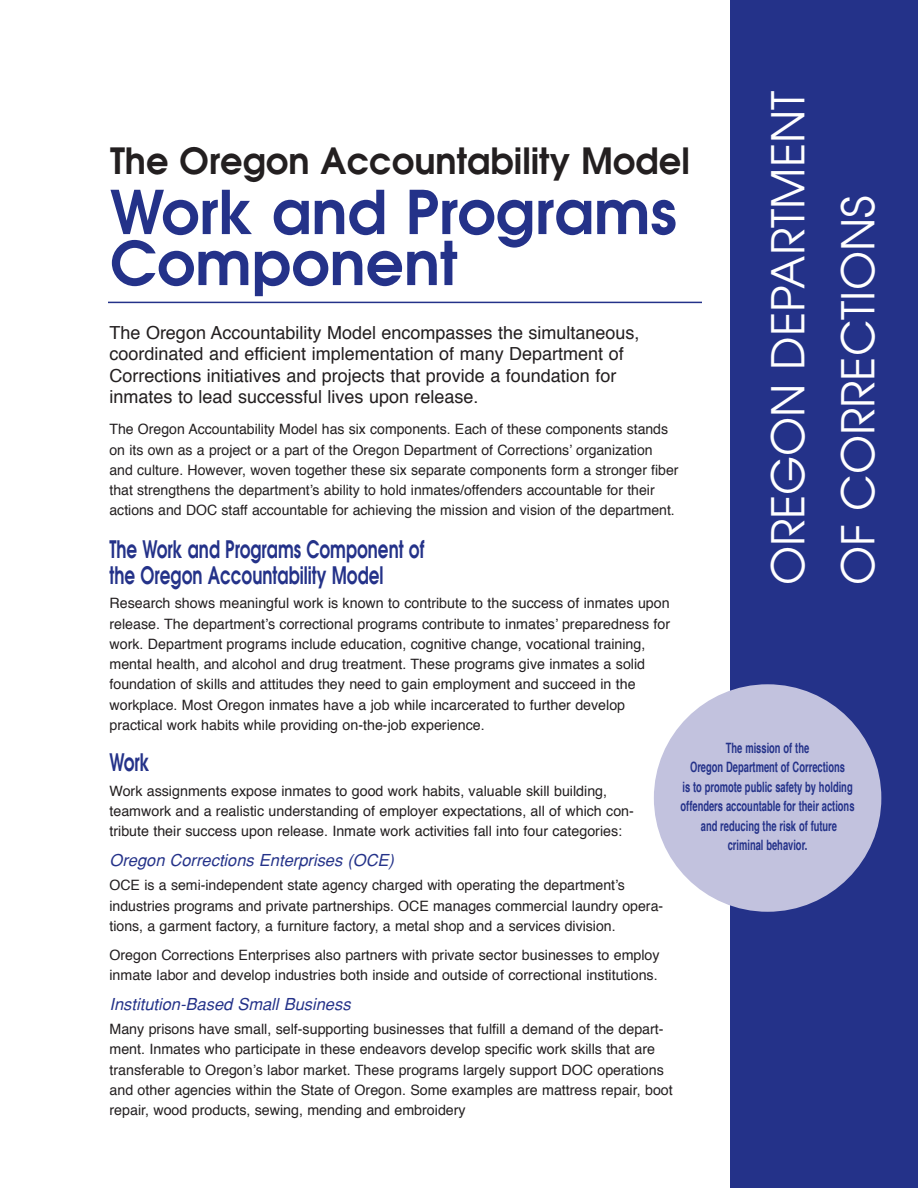
<style>
.page{position:relative;width:918px;height:1188px;background:#fff}
.page>*{position:absolute;margin:0;border:0;box-sizing:border-box;transform-origin:0 0}
.t1{font:600 60px/51px "Avant Garde";color:#243289}
.t2{font:45px/70.2px "Avant Garde";color:#fff}
.t3{font:600 36px "Avant Garde";color:#231f20}
.t4{font:600 24px/25.5px "Avant Garde";color:#243289;scale:.7 1}
.t5{font:18px/21.6px "Helvetica";color:#231f20}
.t6{font:italic 16.5px "Helvetica";color:#243289}
.t7{font:14.25px/20.2px "Helvetica";color:#231f20}
.t8{font:700 condensed 14.25px/19.5px "Helvetica";color:#243289;text-align:center;scale:.8 1}
</style>
<div class="page">
<div style="left:731px;top:0;width:187px;height:1188px;background:#243289"></div>
<div style="left:654px;top:684px;width:227px;height:228px;background:#c2c2de;border-radius:50%"></div>
<hr style="left:108px;top:302px;width:594px;height:1px;background:#243289">
<h2 class="t2" style="left:757px;top:585px;width:496px;rotate:-90deg">OREGON DEPARTMENT<br>OF CORRECTIONS</h2>
<h3 class="t3" style="left:110px;top:148px;width:581px">The Oregon Accountability Model</h3>
<h1 class="t1" style="left:110px;top:192px;width:568px">Work and Programs<br>Component</h1>
<p class="t5" style="left:110px;top:323px;width:532px">The Oregon Accountability Model encompasses the simultaneous, coordinated and efficient implementation of many Department of Corrections initiatives and projects that provide a foundation for inmates to lead successful lives upon release.</p>
<p class="t7" style="left:110px;top:420px;width:571px">The Oregon Accountability Model has six components. Each of these components stands on its own as a project or a part of the Oregon Department of Corrections’ organization and culture. However, woven together these six separate components form a stronger fiber that strengthens the department’s ability to hold inmates/offenders accountable for their actions and DOC staff accountable for achieving the mission and vision of the department.</p>
<h3 class="t4" style="left:110px;top:539px;width:451px">The Work and Programs Component of the Oregon Accountability Model</h3>
<p class="t7" style="left:110px;top:594px;width:562px">Research shows meaningful work is known to contribute to the success of inmates upon release. The department’s correctional programs contribute to inmates’ preparedness for work. Department programs include education, cognitive change, vocational training, mental health, and alcohol and drug treatment. These programs give inmates a solid foundation of skills and attitudes they need to gain employment and succeed in the workplace. Most Oregon inmates have a job while incarcerated to further develop practical work habits while providing on-the-job experience.</p>
<h3 class="t4" style="left:110px;top:752px;width:59px">Work</h3>
<p class="t7" style="left:110px;top:782px;width:526px">Work assignments expose inmates to good work habits, valuable skill building, teamwork and a realistic understanding of employer expectations, all of which con&shy;tribute their success upon release. Inmate work activities fall into four categories:</p>
<p class="t6" style="left:110px;top:854px;width:286px">Oregon Corrections Enterprises (OCE)</p>
<p class="t7" style="left:110px;top:876px;width:555px">OCE is a semi-independent state agency charged with operating the department’s industries programs and private partnerships. OCE manages commercial laundry opera&shy;tions, a garment factory, a furniture factory, a metal shop and a services division.</p>
<p class="t7" style="left:110px;top:946px;width:552px">Oregon Corrections Enterprises also partners with private sector businesses to employ inmate labor and develop industries both inside and outside of correctional institutions.</p>
<p class="t6" style="left:110px;top:998px;width:243px">Institution-Based Small Business</p>
<p class="t7" style="left:110px;top:1020px;width:565px">Many prisons have small, self-supporting businesses that fulfill a demand of the depart&shy;ment. Inmates who participate in these endeavors develop specific work skills that are transferable to Oregon’s labor market. These programs largely support DOC operations and other agencies within the State of Oregon. Some examples are mattress repair, boot repair, wood products, sewing, mending and embroidery</p>
<p class="t8" style="left:681px;top:739px;width:219px">The mission of the<br>Oregon Department of Corrections<br>is to promote public safety by holding offenders accountable for their actions and reducing the risk of future criminal behavior.</p>
</div>
